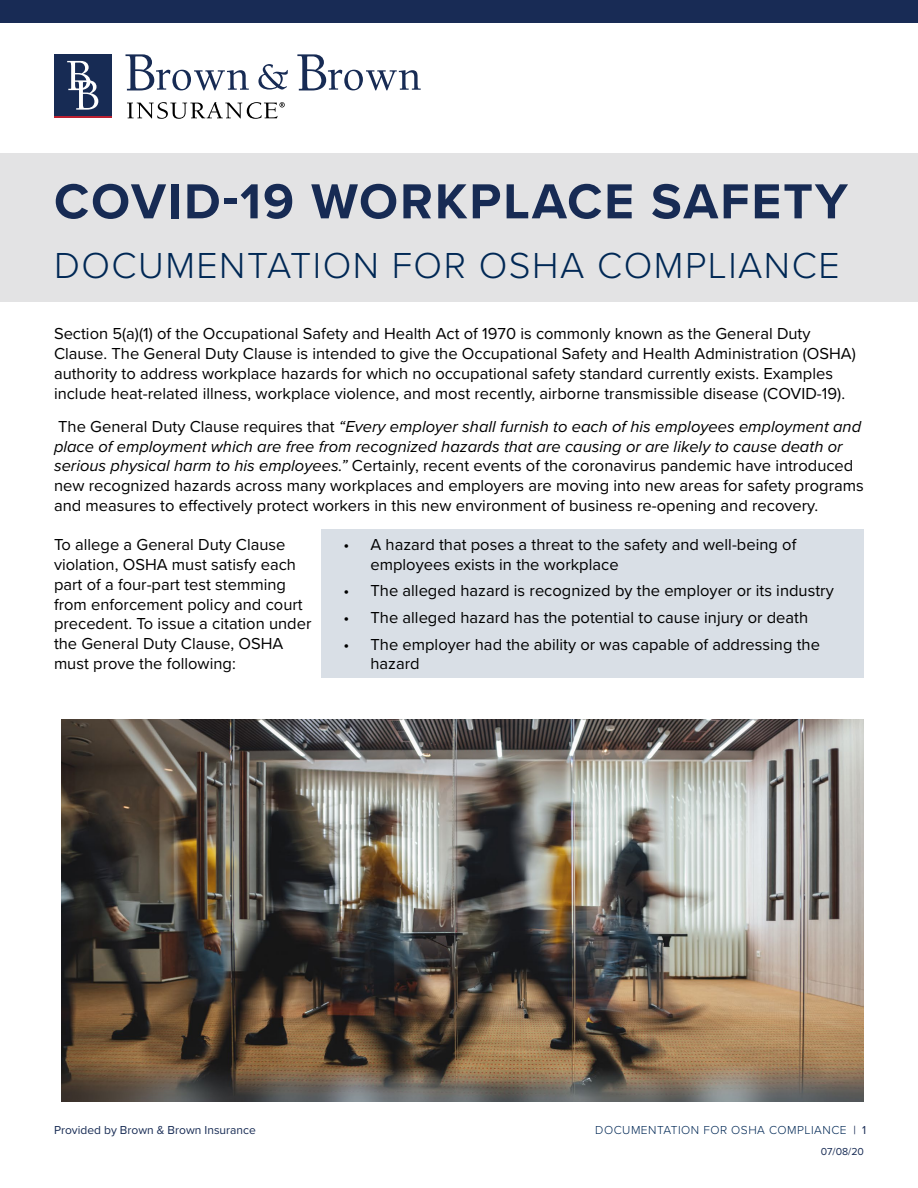
<style>
.page{position:relative;width:918px;height:1188px;background:#fff}
.page>*{position:absolute;margin:0;border:0;box-sizing:border-box;transform-origin:0 0}
.t1{font:700 51px "Proxima Nova";letter-spacing:.04em;color:#172b54}
.t2{font:300 37.5px "Proxima Nova";letter-spacing:.04em;color:#002855}
.t3{font:16.5px/19.8px "Proxima Nova";color:#000}
.t4{font:300 12px "Proxima Nova";letter-spacing:.04em;color:#002855}
.t5{font:12px "Proxima Nova";color:#172b54}
.t6{font:10.5px "Proxima Nova";color:#172b54}
.s1{font-style:italic}
.s2{font-weight:400;color:#182b55}
</style>
<div class="page">
<div style="left:0;top:0;width:918px;height:23px;background:#182b55"></div>
<div style="left:321px;top:529px;width:543px;height:149px;background:#d9dfe6"></div>
<div style="left:0;top:154px;width:918px;height:148px;background:#e3e3e4"></div>
<div style="left:54px;top:54px;width:58px;height:63px;background:#172b54"></div>
<svg style="left:258px;top:64px;width:30px;height:26px"></svg>
<svg style="left:126px;top:54px;width:123px;height:36px"></svg>
<svg style="left:297px;top:54px;width:124px;height:36px"></svg>
<svg style="left:67px;top:61px;width:31px;height:49px"></svg>
<hr style="left:54px;top:117px;width:58px;height:1px;background:#bb2031">
<svg style="left:127px;top:102px;width:158px;height:17px"></svg>
<img style="left:62px;top:719px;width:802px;height:383px">
<p class="t1" style="left:54px;top:163px;width:795px">COVID-19 WORKPLACE SAFETY</p>
<p class="t2" style="left:54px;top:237px;width:787px">DOCUMENTATION FOR OSHA COMPLIANCE</p>
<p class="t3" style="left:54px;top:323px;width:803px">Section 5(a)(1) of the Occupational Safety and Health Act of 1970 is commonly known as the General Duty Clause. The General Duty Clause is intended to give the Occupational Safety and Health Administration (OSHA) authority to address workplace hazards for which no occupational safety standard currently exists. Examples include heat-related illness, workplace violence, and most recently, airborne transmissible disease (COVID-19).</p>
<p class="t3" style="left:54px;top:416px;width:811px">The General Duty Clause requires that <span class="s1">“Every employer shall furnish to each of his employees employment and place of employment which are free from recognized hazards that are causing or are likely to cause death or serious physical harm to his employees.”</span> Certainly, recent events of the coronavirus pandemic have introduced new recognized hazards across many workplaces and employers are moving into new areas for safety programs and measures to effectively protect workers in this new environment of business re-opening and recovery.</p>
<p class="t3" style="left:54px;top:534px;width:259px">To allege a General Duty Clause violation, OSHA must satisfy each part of a four-part test stemming from enforcement policy and court precedent. To issue a citation under the General Duty Clause, OSHA must prove the following:</p>
<p class="t3" style="left:370px;top:534px;width:427px;text-indent:-27px">• A hazard that poses a threat to the safety and well-being of employees exists in the workplace</p>
<p class="t3" style="left:344px;top:580px;width:492px">• The alleged hazard is recognized by the employer or its industry</p>
<p class="t3" style="left:344px;top:607px;width:466px">• The alleged hazard has the potential to cause injury or death</p>
<p class="t3" style="left:370px;top:633px;width:451px;text-indent:-27px">• The employer had the ability or was capable of addressing the hazard</p>
<p class="t5" style="left:54px;top:1121px;width:203px">Provided by Brown &amp; Brown Insurance</p>
<p class="t4" style="left:595px;top:1121px;width:272px">DOCUMENTATION FOR OSHA COMPLIANCE <span class="s2">| 1</span></p>
<p class="t6" style="left:821px;top:1144px;width:45px">07/08/20</p>
</div>
